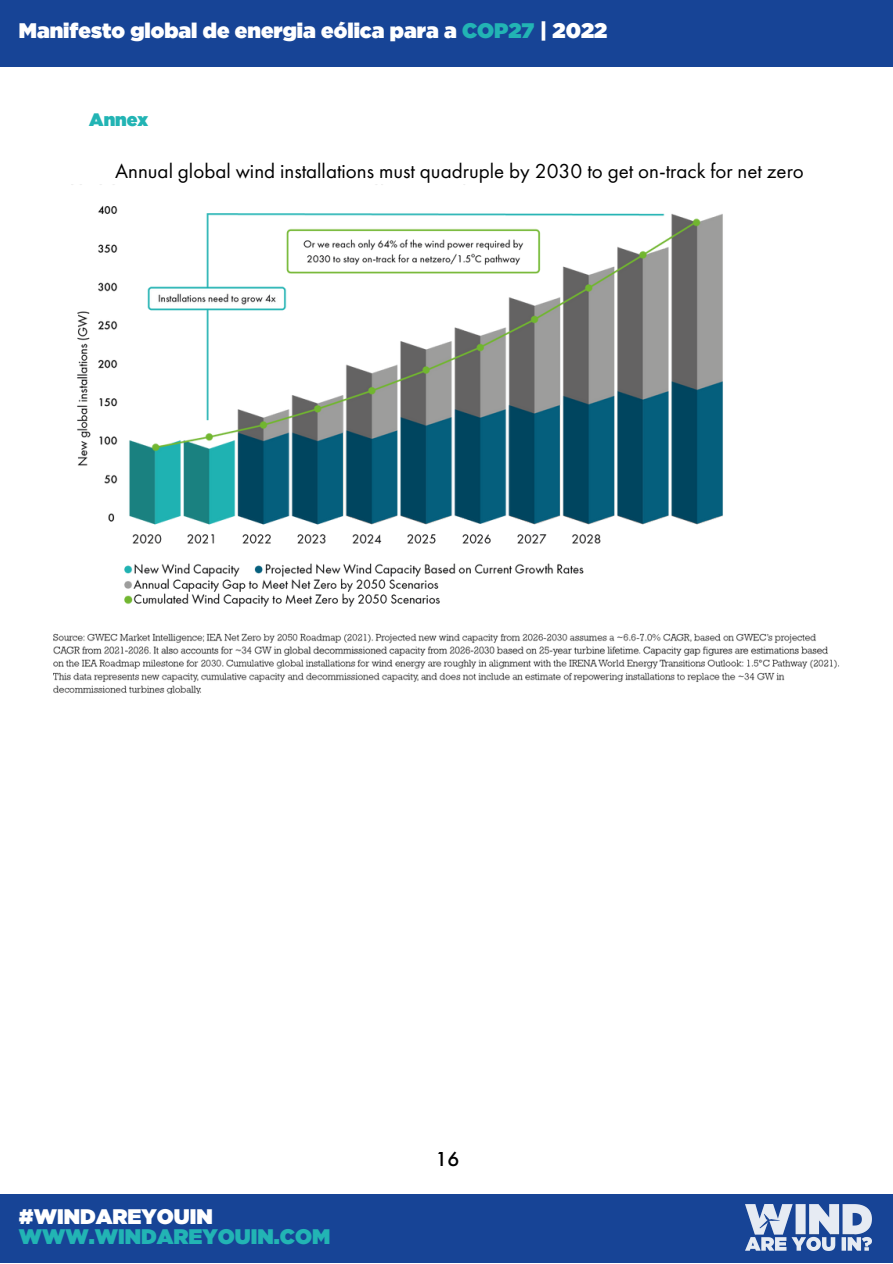
<style>
.page{position:relative;width:893px;height:1264px;background:#fff}
.page>*{position:absolute;margin:0;border:0;box-sizing:border-box;transform-origin:0 0}
.t1{font:21px "Futura PT";color:#000}
.t2{font:21px "Gotham Ultra";color:#fff}
.t3{font:21px "Gotham Ultra";color:#22b4b4}
.t4{font:500 21px "Futura PT";color:#000}
.t5{font:18px "Gotham Ultra";color:#22b4b4}
.s1{color:#22b4b4}
</style>
<div class="page">
<div style="left:0;top:0;width:892px;height:66px;background:#174496"></div>
<div style="left:0;top:1194px;width:892px;height:68px;background:#174496"></div>
<img style="left:745px;top:1204px;width:126px;height:46px">
<img style="left:54px;top:184px;width:785px;height:510px">
<p class="t2" style="left:19px;top:23px;width:590px">Manifesto global de energia eólica para a <span class="s1">COP27</span> | 2022</p>
<p class="t5" style="left:89px;top:112px;width:61px">Annex</p>
<p class="t1" style="left:115px;top:161px;width:690px">Annual global wind installations must quadruple by 2030 to get on-track for net zero</p>
<p class="t2" style="left:19px;top:1208px;width:195px">#WINDAREYOUIN</p>
<p class="t3" style="left:19px;top:1228px;width:313px">WWW.WINDAREYOUIN.COM</p>
<p class="t4" style="left:435px;top:1150px;width:25px">16</p>
</div>
